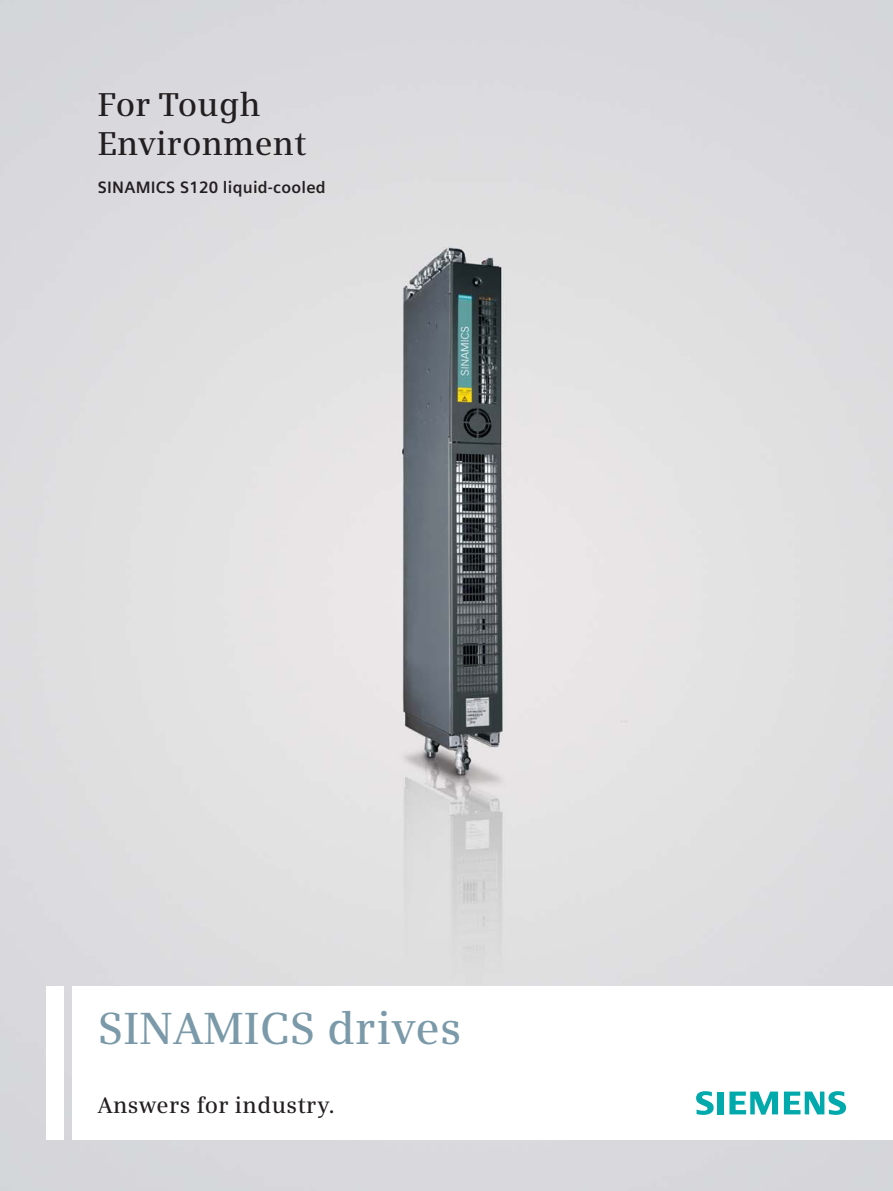
<style>
.page{position:relative;width:893px;height:1191px;background:#fff}
.page>*{position:absolute;margin:0;border:0;box-sizing:border-box;transform-origin:0 0}
.t1{font:600 45px "Siemens Serif OT";letter-spacing:.005em;color:#7b9aa9}
.t2{font:600 33px/38.2px "Siemens Serif OT";letter-spacing:.005em;color:#231f20}
.t3{font:600 22.5px "Siemens Serif OT";letter-spacing:.015em;color:#231f20}
.t4{font:700 16.5px "Siemens Sans OT";letter-spacing:.015em;color:#231f20}
</style>
<div class="page">
<img style="left:0;top:0;width:893px;height:1191px">
<div style="left:47px;top:986px;width:17px;height:154px;background:#fff"></div>
<div style="left:72px;top:986px;width:821px;height:154px;background:#fff"></div>
<svg style="left:696px;top:1091px;width:18px;height:23px"></svg>
<div style="left:717px;top:1091px;width:7px;height:23px;background:#00aaac"></div>
<svg style="left:729px;top:1091px;width:49px;height:23px"></svg>
<svg style="left:784px;top:1091px;width:62px;height:23px"></svg>
<h2 class="t2" style="left:98px;top:89px;width:210px">For Tough<br>Environment</h2>
<p class="t4" style="left:98px;top:181px;width:229px">SINAMICS S120 liquid-cooled</p>
<h1 class="t1" style="left:98px;top:1011px;width:365px">SINAMICS drives</h1>
<h3 class="t3" style="left:98px;top:1096px;width:239px">Answers for industry.</h3>
</div>
